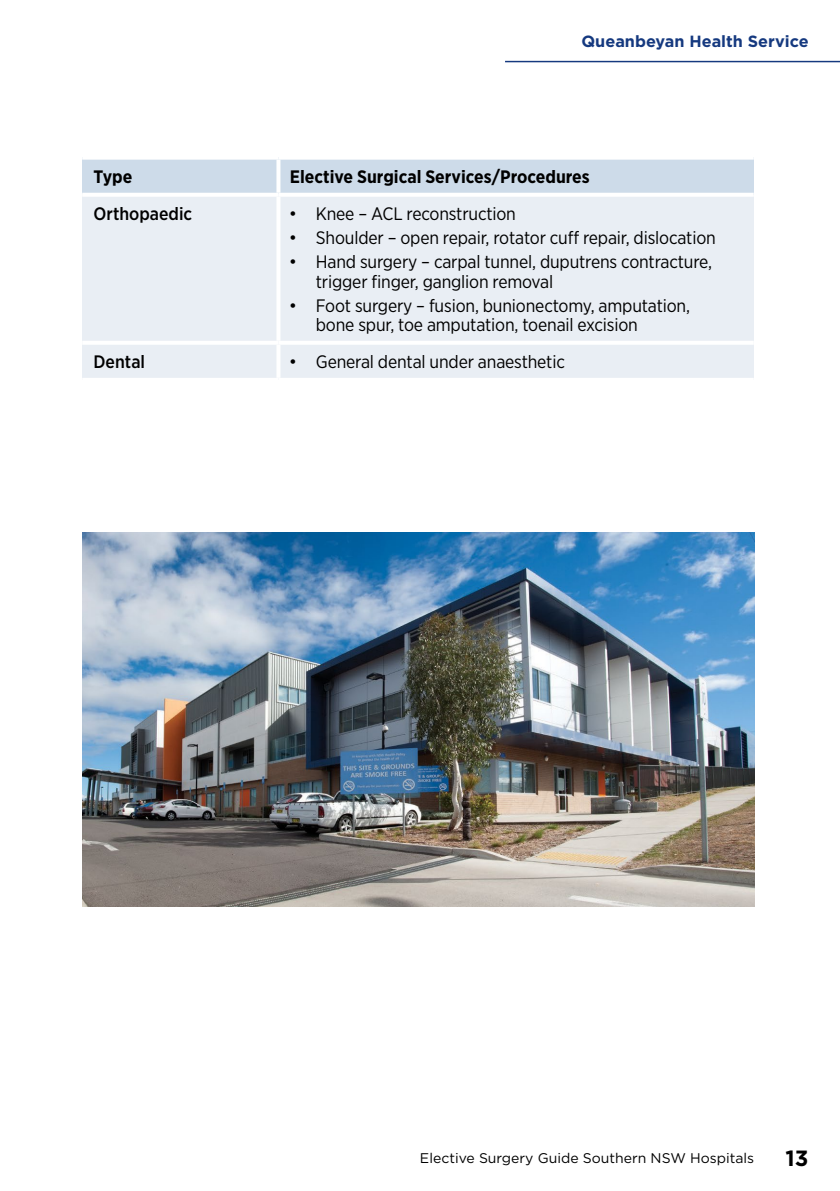
<style>
.page{position:relative;width:840px;height:1191px;background:#fff}
.page>*{position:absolute;margin:0;border:0;box-sizing:border-box;transform-origin:0 0}
.t1{font:700 22px "Gotham";color:#000}
.t2{font:18px/19.8px "Gotham Narrow";letter-spacing:-.01em;color:#000}
.t3{font:700 18px "Gotham Narrow";color:#000}
.t4{font:500 18px "Gotham Narrow";color:#000}
.t5{font:700 16.2px "Gotham";color:#15397f}
.t6{font:14px "Gotham";color:#000}
.s1{font-family:"Arial"}
</style>
<div class="page">
<div style="left:278px;top:195px;width:475px;height:148px;background:#e9eef4"></div>
<hr style="left:504px;top:61px;width:335px;height:1px;background:#15397f">
<div style="left:82px;top:158px;width:196px;height:37px;background:#cddbe9"></div>
<div style="left:278px;top:158px;width:475px;height:37px;background:#cddbe9"></div>
<div style="left:82px;top:195px;width:196px;height:148px;background:#e9eef4"></div>
<div style="left:82px;top:343px;width:196px;height:37px;background:#e9eef4"></div>
<div style="left:278px;top:343px;width:475px;height:37px;background:#e9eef4"></div>
<svg style="left:117px;top:158px;width:161px;height:2px"></svg>
<svg style="left:278px;top:157px;width:475px;height:3px"></svg>
<svg style="left:276px;top:160px;width:4px;height:33px"></svg>
<hr style="left:82px;top:193px;width:196px;height:4px;background:#fff">
<hr style="left:278px;top:193px;width:475px;height:4px;background:#fff">
<hr style="left:276px;top:197px;width:4px;height:144px;background:#fff">
<hr style="left:82px;top:341px;width:196px;height:4px;background:#fff">
<hr style="left:278px;top:341px;width:475px;height:4px;background:#fff">
<hr style="left:276px;top:345px;width:4px;height:33px;background:#fff">
<hr style="left:82px;top:378px;width:196px;height:4px;background:#fff">
<hr style="left:278px;top:378px;width:475px;height:4px;background:#fff">
<img style="left:117px;top:532px;width:636px;height:374px">
<svg style="left:82px;top:157px;width:35px;height:750px"></svg>
<p class="t5" style="left:581px;top:31px;width:228px">Queanbeyan Health Service</p>
<p class="t3" style="left:93px;top:165px;width:40px">Type</p>
<p class="t3" style="left:290px;top:165px;width:301px">Elective Surgical Services/Procedures</p>
<p class="t4" style="left:93px;top:203px;width:100px">Orthopaedic</p>
<p class="t2" style="left:290px;top:204px;width:227px"><span class="s1">•</span> Knee – ACL reconstruction</p>
<p class="t2" style="left:290px;top:228px;width:427px"><span class="s1">•</span> Shoulder – open repair, rotator cuf repair, dislocation</p>
<p class="t2" style="left:315px;top:251px;width:397px;text-indent:-26px"><span class="s1">•</span> Hand surgery – carpal tunnel, duputrens contracture, trigger fnger, ganglion removal</p>
<p class="t2" style="left:315px;top:295px;width:375px;text-indent:-26px"><span class="s1">•</span> Foot surgery – fusion, bunionectomy, amputation, bone spur, toe amputation, toenail excision</p>
<p class="t4" style="left:93px;top:351px;width:53px">Dental</p>
<p class="t2" style="left:290px;top:352px;width:276px"><span class="s1">•</span> General dental under anaesthetic</p>
<p class="t6" style="left:420px;top:1149px;width:335px">Elective Surgery Guide Southern NSW Hospitals</p>
<p class="t1" style="left:785px;top:1143px;width:25px">13</p>
</div>
